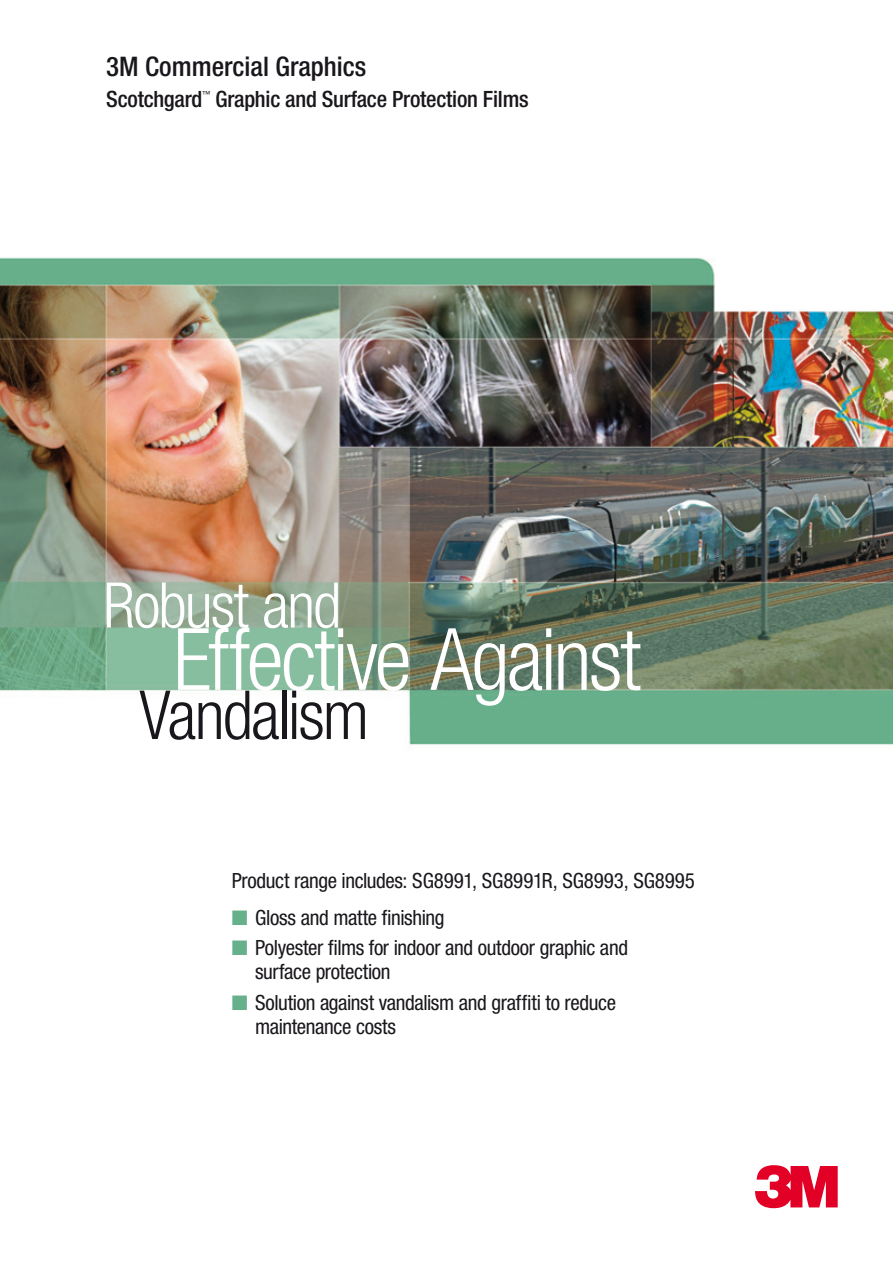
<style>
.page{position:relative;width:893px;height:1263px;background:#fff}
.page>*{position:absolute;margin:0;border:0;box-sizing:border-box;transform-origin:0 0}
.t1{font:300 condensed 86.1px "Helvetica Neue LT";letter-spacing:-.03em;color:#fff}
.t2{font:300 condensed 67.65px "Helvetica Neue LT";letter-spacing:-.03em;color:#1a171c}
.t3{font:300 condensed 63px "Helvetica Neue LT";letter-spacing:-.03em;color:#fff}
.t4{font:500 condensed 27px "Helvetica Neue LT";color:#1a171c}
.t5{font:500 condensed 22.5px "Helvetica Neue LT";letter-spacing:-.01em;color:#1a171c}
.t6{font:condensed 21px/24px "Helvetica Neue LT";letter-spacing:-.015em;color:#1a171c}
.t7{font:condensed 8.4px "Helvetica Neue LT";color:#1a171c}
.s1{color:#67b08c}
</style>
<div class="page">
<svg style="left:755px;top:1165px;width:83px;height:43px"></svg>
<img style="left:0;top:257px;width:893px;height:488px">
<p class="t4" style="left:106px;top:51px;width:262px">3M Commercial Graphics</p>
<p class="t5" style="left:106px;top:86px;width:98px">Scotchgard</p>
<p class="t7" style="left:202px;top:89px;width:10px">™</p>
<p class="t5" style="left:216px;top:86px;width:315px">Graphic and Surface Protection Films</p>
<h3 class="t3" style="left:103px;top:569px;width:239px">Robust and</h3>
<h1 class="t1" style="left:173px;top:610px;width:469px">Effective Against</h1>
<h2 class="t2" style="left:139px;top:676px;width:231px">Vandalism</h2>
<p class="t6" style="left:232px;top:869px;width:465px">Product range includes: SG8991, SG8991R, SG8993, SG8995</p>
<p class="t6" style="left:232px;top:905px;width:214px"><span class="s1">■</span> Gloss and matte finishing</p>
<p class="t6" style="left:255px;top:936px;width:374px;text-indent:-23px"><span class="s1">■</span> Polyester films for indoor and outdoor graphic and surface protection</p>
<p class="t6" style="left:255px;top:990px;width:362px;text-indent:-23px"><span class="s1">■</span> Solution against vandalism and graffiti to reduce maintenance costs</p>
</div>
